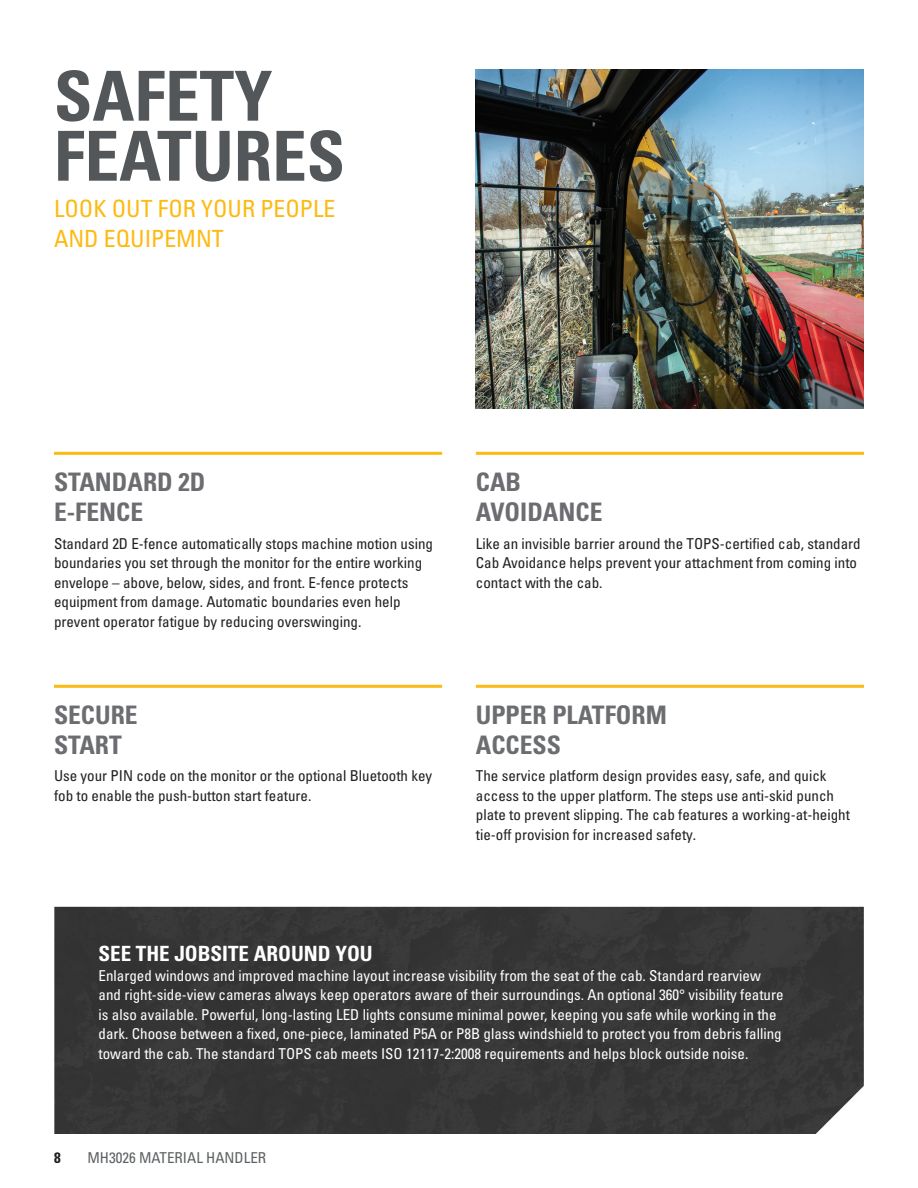
<style>
.page{position:relative;width:918px;height:1188px;background:#fff}
.page>*{position:absolute;margin:0;border:0;box-sizing:border-box;transform-origin:0 0}
.t1{font:69px/60px "Univers LTCYR 67 Bold Cond";color:#535759}
.t2{font:25.5px/30.6px "Univers LTCYR 67 Bold Cond";color:#6c6d70}
.t3{font:condensed 23.7px/30px "Univers LTCYR 57";color:#fcba13}
.t4{font:21px "Univers LTCYR 67 Bold Cond";color:#fff}
.t5{font:condensed 15px/19.5px "Univers LTCYR 57";color:#231f20}
.t6{font:condensed 15px/19.5px "Univers LTCYR 57";color:#fff}
.t7{font:condensed 15px "Univers LTCYR 57";color:#5d6163}
.t8{font:15px "Univers LTCYR 67 Bold Cond";color:#231f20}
</style>
<div class="page">
<img style="left:476px;top:70px;width:387px;height:338px">
<hr style="left:54px;top:452px;width:388px;height:3px;background:#fcba13">
<hr style="left:476px;top:452px;width:388px;height:3px;background:#fcba13">
<hr style="left:54px;top:685px;width:388px;height:3px;background:#fcba13">
<div style="left:54px;top:907px;width:810px;height:227px;background:#363637"></div>
<hr style="left:476px;top:685px;width:388px;height:3px;background:#fcba13">
<h1 class="t1" style="left:54px;top:65px;width:293px">SAFETY<br>FEATURES</h1>
<h3 class="t3" style="left:54px;top:193px;width:283px">LOOK OUT FOR YOUR PEOPLE<br>AND EQUIPEMNT</h3>
<h2 class="t2" style="left:54px;top:466px;width:153px">STANDARD 2D<br>E-FENCE</h2>
<p class="t5" style="left:54px;top:533px;width:381px">Standard 2D E-fence automatically stops machine motion using boundaries you set through the monitor for the entire working envelope – above, below, sides, and front. E-fence protects equipment from damage. Automatic boundaries even help prevent operator fatigue by reducing overswinging.</p>
<h2 class="t2" style="left:54px;top:699px;width:85px">SECURE<br>START</h2>
<p class="t5" style="left:54px;top:766px;width:380px">Use your PIN code on the monitor or the optional Bluetooth key fob to enable the push-button start feature.</p>
<h2 class="t2" style="left:476px;top:466px;width:128px">CAB<br>AVOIDANCE</h2>
<p class="t5" style="left:476px;top:533px;width:386px">Like an invisible barrier around the TOPS-certified cab, standard<br>Cab Avoidance helps prevent your attachment from coming into contact with the cab.</p>
<h2 class="t2" style="left:476px;top:699px;width:193px">UPPER PLATFORM<br>ACCESS</h2>
<p class="t5" style="left:476px;top:766px;width:376px">The service platform design provides easy, safe, and quick access to the upper platform. The steps use anti-skid punch plate to prevent slipping. The cab features a working-at-height tie-off provision for increased safety.</p>
<h3 class="t4" style="left:99px;top:941px;width:276px">SEE THE JOBSITE AROUND YOU</h3>
<p class="t6" style="left:99px;top:965px;width:686px">Enlarged windows and improved machine layout increase visibility from the seat of the cab. Standard rearview and right-side-view cameras always keep operators aware of their surroundings. An optional 360° visibility feature is also available. Powerful, long-lasting LED lights consume minimal power, keeping you safe while working in the dark. Choose between a fixed, one-piece, laminated P5A or P8B glass windshield to protect you from debris falling toward the cab. The standard TOPS cab meets ISO 12117-2:2008 requirements and helps block outside noise.</p>
<p class="t8" style="left:54px;top:1148px;width:8px">8</p>
<p class="t7" style="left:87px;top:1148px;width:180px">MH3026 MATERIAL HANDLER</p>
</div>
